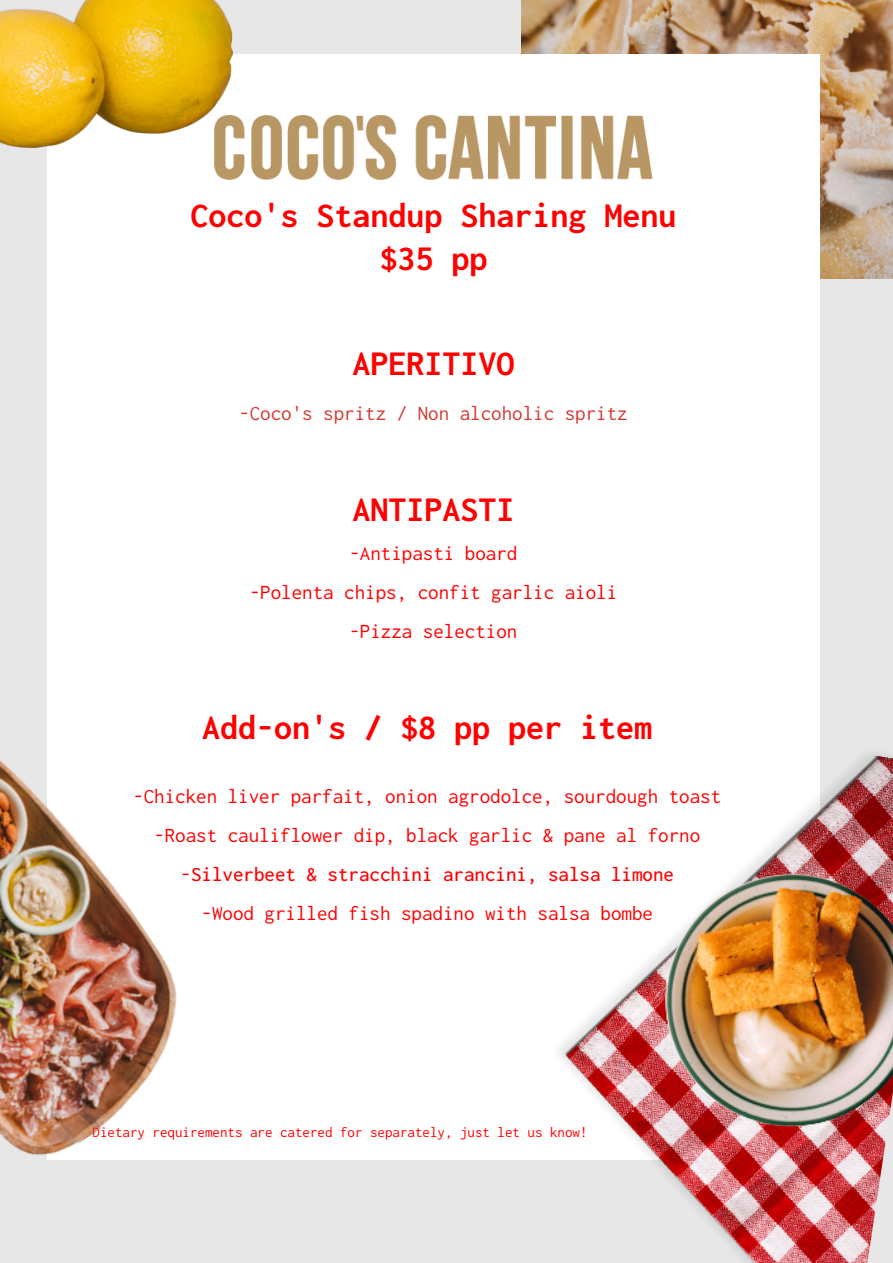
<style>
.page{position:relative;width:893px;height:1263px;background:#e7e7e7}
.page>*{position:absolute;margin:0;border:0;box-sizing:border-box;transform-origin:0 0}
.t1{font:700 36px "Inconsolata";color:#f00}
.t2{font:21px "Inconsolata";color:#f00}
.t3{font:500 21px "Inconsolata";color:#f00}
.t4{font:21px "Inconsolata";color:#d13b32}
.t5{font:15px "Inconsolata";color:#f00}
.s1{font-weight:400}
</style>
<div class="page">
<img style="left:521px;top:0;width:372px;height:278px">
<div style="left:47px;top:54px;width:772px;height:1106px;background:#fff"></div>
<img style="left:559px;top:716px;width:334px;height:547px">
<img style="left:652px;top:864px;width:241px;height:278px">
<img style="left:215px;top:115px;width:437px;height:64px">
<img style="left:0;top:0;width:232px;height:147px">
<img style="left:0;top:760px;width:177px;height:395px">
<p class="t1" style="left:190px;top:191px;width:487px">Coco's Standup Sharing Menu</p>
<p class="t1" style="left:379px;top:234px;width:109px">$35 pp</p>
<p class="t1" style="left:352px;top:339px;width:163px">APERITIVO</p>
<p class="t4" style="left:239px;top:399px;width:390px">-Coco's spritz / Non alcoholic spritz</p>
<p class="t1" style="left:352px;top:485px;width:163px">ANTIPASTI</p>
<p class="t2" style="left:349px;top:539px;width:169px">-Antipasti board</p>
<p class="t2" style="left:250px;top:578px;width:369px">-Polenta chips, confit garlic aioli</p>
<p class="t2" style="left:349px;top:617px;width:169px">-Pizza selection</p>
<p class="t1" style="left:202px;top:703px;width:451px">Add-on's / $8 pp per item</p>
<p class="t2" style="left:133px;top:782px;width:589px">-Chicken liver parfait, onion agrodolce, sourdough toast</p>
<p class="t2" style="left:154px;top:821px;width:547px">-Roast cauliflower dip, black garlic &amp; pane al forno</p>
<p class="t3" style="left:181px;top:860px;width:495px"><span class="s1">-</span>Silverbeet &amp; stracchini arancini, salsa limone</p>
<p class="t2" style="left:202px;top:899px;width:453px">-Wood grilled fish spadino with salsa bombe</p>
<p class="t5" style="left:93px;top:1121px;width:497px">Dietary requirements are catered for separately, just let us know!</p>
</div>
